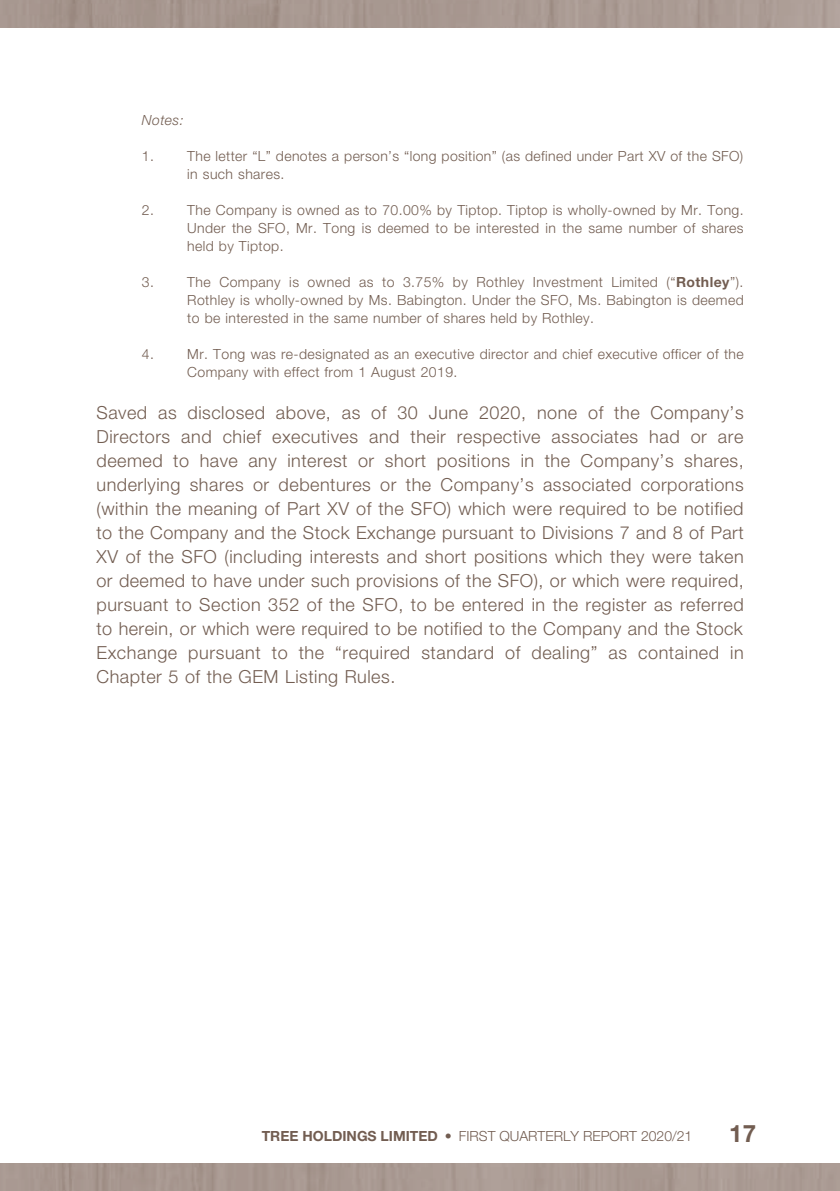
<style>
.page{position:relative;width:840px;height:1191px;background:#fff}
.page>*{position:absolute;margin:0;border:0;box-sizing:border-box;transform-origin:0 0}
.t1{font:700 24px "Helvetica Neue LT Std";color:#725d51}
.t2{font:300 18px/24px "Helvetica Neue LT Std";letter-spacing:.03em;color:#725d51;text-align:justify}
.t3{font:300 14px/18px "Helvetica Neue LT Std";letter-spacing:.03em;color:#725d51}
.t4{font:300 14px "Helvetica Neue LT Std";color:#725d51}
.t5{font:italic 300 14px "Helvetica Neue LT Std";letter-spacing:.03em;color:#725d51}
.s1{font-weight:700}
</style>
<div class="page">
<p class="t5" style="left:142px;top:112px;width:43px">Notes:</p>
<p class="t3" style="left:187px;top:147px;width:557px;text-indent:-45px">1. The letter “L” denotes a person’s “long position” (as defined under Part XV of the SFO) in such shares.</p>
<p class="t3" style="left:187px;top:201px;width:557px;text-align:justify;text-indent:-45px">2. The Company is owned as to 70.00% by Tiptop. Tiptop is wholly-owned by Mr. Tong.<br>Under the SFO, Mr. Tong is deemed to be interested in the same number of shares held by Tiptop.</p>
<p class="t3" style="left:187px;top:273px;width:557px;text-align:justify;text-indent:-45px">3. The Company is owned as to 3.75% by Rothley Investment Limited (“<span class="s1">Rothley</span>”).<br>Rothley is wholly-owned by Ms. Babington. Under the SFO, Ms. Babington is deemed to be interested in the same number of shares held by Rothley.</p>
<p class="t3" style="left:187px;top:345px;width:557px;text-indent:-45px">4. Mr. Tong was re-designated as an executive director and chief executive officer of the<br>Company with effect from 1 August 2019.</p>
<p class="t2" style="left:96px;top:400px;width:648px">Saved as disclosed above, as of 30 June 2020, none of the Company’s Directors and chief executives and their respective associates had or are deemed to have any interest or short positions in the Company’s shares, underlying shares or debentures or the Company’s associated corporations (within the meaning of Part XV of the SFO) which were required to be notified to the Company and the Stock Exchange pursuant to Divisions 7 and 8 of Part XV of the SFO (including interests and short positions which they were taken or deemed to have under such provisions of the SFO), or which were required, pursuant to Section 352 of the SFO, to be entered in the register as referred to herein, or which were required to be notified to the Company and the Stock Exchange pursuant to the “required standard of dealing” as contained in Chapter 5 of the GEM Listing Rules.</p>
<p class="t4" style="left:261px;top:1127px;width:432px"><span class="s1">TREE HOLDINGS LIMITED</span> • FIRST QUARTERLY REPORT 2020/21</p>
<h1 class="t1" style="left:729px;top:1118px;width:28px">17</h1>
</div>
